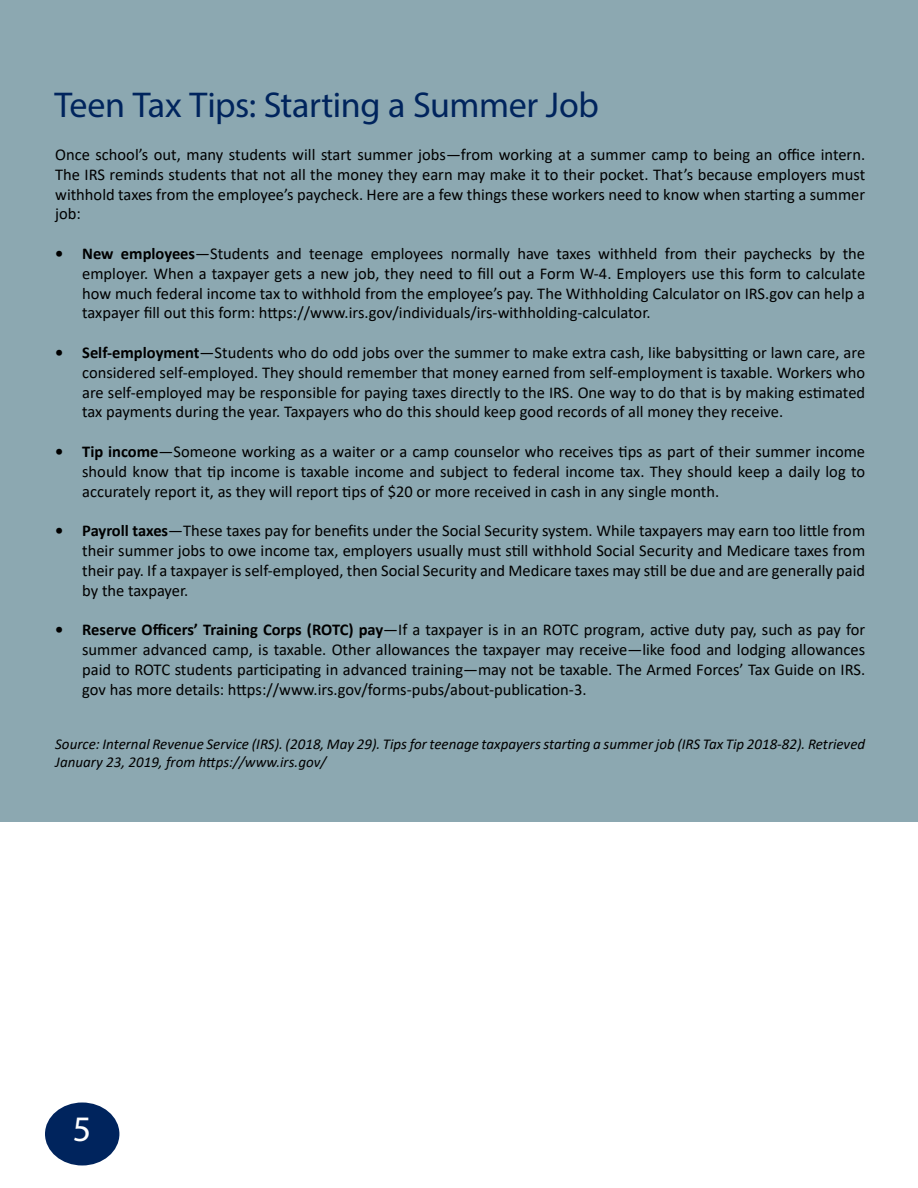
<style>
.page{position:relative;width:918px;height:1188px;background:#fff}
.page>*{position:absolute;margin:0;border:0;box-sizing:border-box;transform-origin:0 0}
.t1{font:36px "Myriad Pro";letter-spacing:-.01em;color:#00245d}
.t2{font:36px "Myriad Pro";color:#fff}
.t3{font:16.5px/19.8px "Calibri";color:#000;text-align:justify}
.t4{font:italic 15px/18px "Calibri";color:#000}
.s1{font-weight:700}
</style>
<div class="page">
<div style="left:0;top:0;width:917px;height:821px;background:#8ca8b1"></div>
<div style="left:45px;top:1102px;width:74px;height:64px;background:#00245d;border-radius:50%"></div>
<h1 class="t1" style="left:54px;top:83px;width:546px">Teen Tax Tips: Starting a Summer Job</h1>
<p class="t3" style="left:55px;top:144px;width:812px">Once school’s out, many students will start summer jobs—from working at a summer camp to being an office intern.<br>The IRS reminds students that not all the money they earn may make it to their pocket. That’s because employers must withhold taxes from the employee’s paycheck. Here are a few things these workers need to know when starting a summer job:</p>
<p class="t3" style="left:82px;top:243px;width:785px;text-indent:-27px"><span class="s1">• New employees</span>—Students and teenage employees normally have taxes withheld from their paychecks by the employer. When a taxpayer gets a new job, they need to fill out a Form W-4. Employers use this form to calculate how much federal income tax to withhold from the employee’s pay. The Withholding Calculator on IRS.gov can help a taxpayer fill out this form: https://www.irs.gov/individuals/irs-withholding-calculator.</p>
<p class="t3" style="left:82px;top:342px;width:785px;text-indent:-27px"><span class="s1">• Self-employment</span>—Students who do odd jobs over the summer to make extra cash, like babysitting or lawn care, are considered self-employed. They should remember that money earned from self-employment is taxable. Workers who are self-employed may be responsible for paying taxes directly to the IRS. One way to do that is by making estimated tax payments during the year. Taxpayers who do this should keep good records of all money they receive.</p>
<p class="t3" style="left:82px;top:441px;width:784px;text-indent:-27px"><span class="s1">• Tip income</span>—Someone working as a waiter or a camp counselor who receives tips as part of their summer income should know that tip income is taxable income and subject to federal income tax. They should keep a daily log to accurately report it, as they will report tips of $20 or more received in cash in any single month.</p>
<p class="t3" style="left:82px;top:520px;width:784px;text-indent:-27px"><span class="s1">• Payroll taxes</span>—These taxes pay for benefits under the Social Security system. While taxpayers may earn too little from their summer jobs to owe income tax, employers usually must still withhold Social Security and Medicare taxes from their pay. If a taxpayer is self-employed, then Social Security and Medicare taxes may still be due and are generally paid by the taxpayer.</p>
<p class="t3" style="left:82px;top:619px;width:785px;text-indent:-27px"><span class="s1">• Reserve Officers’ Training Corps (ROTC) pay</span>—If a taxpayer is in an ROTC program, active duty pay, such as pay for summer advanced camp, is taxable. Other allowances the taxpayer may receive—like food and lodging allowances paid to ROTC students participating in advanced training—may not be taxable. The Armed Forces’ Tax Guide on IRS. gov has more details: https://www.irs.gov/forms-pubs/about-publication-3.</p>
<p class="t4" style="left:55px;top:734px;width:812px">Source: Internal Revenue Service (IRS). (2018, May 29). Tips for teenage taxpayers starting a summer job (IRS Tax Tip 2018-82). Retrieved<br>January 23, 2019, from https://www.irs.gov/</p>
<h1 class="t2" style="left:73px;top:1106px;width:20px">5</h1>
</div>
